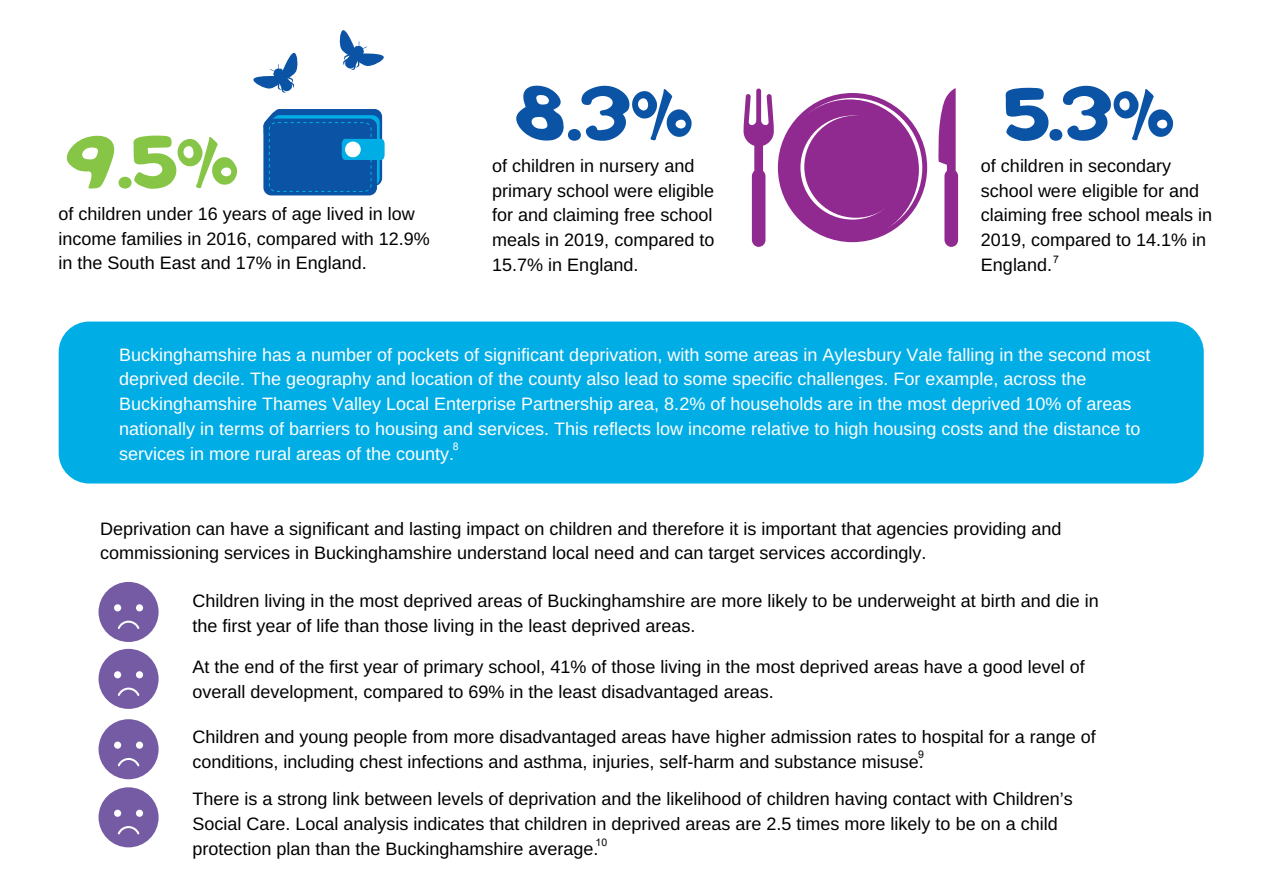
<style>
.page{position:relative;width:1263px;height:893px;background:#fff}
.page>*{position:absolute;margin:0;border:0;box-sizing:border-box;transform-origin:0 0}
.t1{font:72px "Adigiana Toybox";color:#0b53a5}
.t2{font:72px "Adigiana Toybox";color:#87c546}
.t3{font:18px/24.8px "Arimo";color:#000}
.t4{font:18px/24.8px "Arimo";color:#fff}
.t5{font:10.5px "Arial";color:#000}
.t6{font:10.5px "Arial";color:#fff}
</style>
<div class="page">
<div style="left:59px;top:322px;width:1145px;height:161px;background:#00ade5"></div>
<div style="left:263px;top:119px;width:114px;height:76px;background:#0b53a5;border-radius:8px"></div>
<svg style="left:263px;top:109px;width:122px;height:83px"></svg>
<div style="left:345px;top:142px;width:16px;height:15px;background:#fefefe;border-radius:50%"></div>
<svg style="left:339px;top:30px;width:45px;height:40px"></svg>
<svg style="left:253px;top:52px;width:45px;height:41px"></svg>
<svg style="left:743px;top:88px;width:184px;height:159px"></svg>
<svg style="left:938px;top:88px;width:20px;height:159px"></svg>
<div style="left:99px;top:582px;width:60px;height:60px;background:#755ba4;border-radius:50%"></div>
<svg style="left:118px;top:621px;width:21px;height:8px"></svg>
<div style="left:136px;top:604px;width:7px;height:7px;background:#fefefe;border-radius:50%"></div>
<div style="left:114px;top:604px;width:7px;height:7px;background:#fefefe;border-radius:50%"></div>
<div style="left:99px;top:649px;width:60px;height:60px;background:#755ba4;border-radius:50%"></div>
<svg style="left:118px;top:688px;width:21px;height:8px"></svg>
<div style="left:136px;top:671px;width:7px;height:7px;background:#fefefe;border-radius:50%"></div>
<div style="left:114px;top:671px;width:7px;height:7px;background:#fefefe;border-radius:50%"></div>
<div style="left:99px;top:719px;width:60px;height:60px;background:#755ba4;border-radius:50%"></div>
<svg style="left:118px;top:758px;width:21px;height:8px"></svg>
<div style="left:136px;top:742px;width:7px;height:7px;background:#fefefe;border-radius:50%"></div>
<div style="left:114px;top:742px;width:7px;height:7px;background:#fefefe;border-radius:50%"></div>
<div style="left:99px;top:787px;width:60px;height:60px;background:#755ba4;border-radius:50%"></div>
<svg style="left:118px;top:826px;width:21px;height:8px"></svg>
<div style="left:136px;top:810px;width:7px;height:7px;background:#fefefe;border-radius:50%"></div>
<div style="left:114px;top:810px;width:7px;height:7px;background:#fefefe;border-radius:50%"></div>
<h1 class="t2" style="left:66px;top:115px;width:176px">9.5%</h1>
<p class="t3" style="left:59px;top:201px;width:358px">of children under 16 years of age lived in low</p>
<p class="t3" style="left:59px;top:226px;width:373px">income families in 2016, compared with 12.9% in the South East and 17% in England.</p>
<h1 class="t1" style="left:516px;top:67px;width:181px">8.3%</h1>
<p class="t3" style="left:492px;top:154px;width:204px">of children in nursery and</p>
<p class="t3" style="left:492px;top:178px;width:224px;text-align:justify">primary school were eligible for and claiming free school meals in 2019, compared to 15.7% in England.</p>
<h1 class="t1" style="left:1004px;top:67px;width:174px">5.3%</h1>
<p class="t3" style="left:981px;top:154px;width:192px">of children in secondary</p>
<p class="t3" style="left:981px;top:178px;width:233px">school were eligible for and claiming free school meals in<br>2019, compared to 14.1% in<br>England.</p>
<p class="t5" style="left:1053px;top:252px;width:7px">7</p>
<p class="t4" style="left:119px;top:342px;width:1033px">Buckinghamshire has a number of pockets of significant deprivation, with some areas in Aylesbury Vale falling in the second most deprived decile. The geography and location of the county also lead to some specific challenges. For example, across the Buckinghamshire Thames Valley Local Enterprise Partnership area, 8.2% of households are in the most deprived 10% of areas nationally in terms of barriers to housing and services. This reflects low income relative to high housing costs and the distance to services in more rural areas of the county.</p>
<p class="t6" style="left:453px;top:440px;width:7px">8</p>
<p class="t3" style="left:100px;top:516px;width:963px">Deprivation can have a significant and lasting impact on children and therefore it is important that agencies providing and commissioning services in Buckinghamshire understand local need and can target services accordingly.</p>
<p class="t3" style="left:192px;top:589px;width:908px">Children living in the most deprived areas of Buckinghamshire are more likely to be underweight at birth and die in the first year of life than those living in the least deprived areas.</p>
<p class="t3" style="left:192px;top:655px;width:894px">At the end of the first year of primary school, 41% of those living in the most deprived areas have a good level of overall development, compared to 69% in the least disadvantaged areas.</p>
<p class="t3" style="left:192px;top:725px;width:905px">Children and young people from more disadvantaged areas have higher admission rates to hospital for a range of conditions, including chest infections and asthma, injuries, self-harm and substance misuse.</p>
<p class="t3" style="left:192px;top:787px;width:882px">There is a strong link between levels of deprivation and the likelihood of children having contact with Children’s<br>Social Care. Local analysis indicates that children in deprived areas are 2.5 times more likely to be on a child protection plan than the Buckinghamshire average.</p>
<p class="t5" style="left:918px;top:747px;width:7px">9</p>
<p class="t5" style="left:595px;top:835px;width:13px">10</p>
</div>
